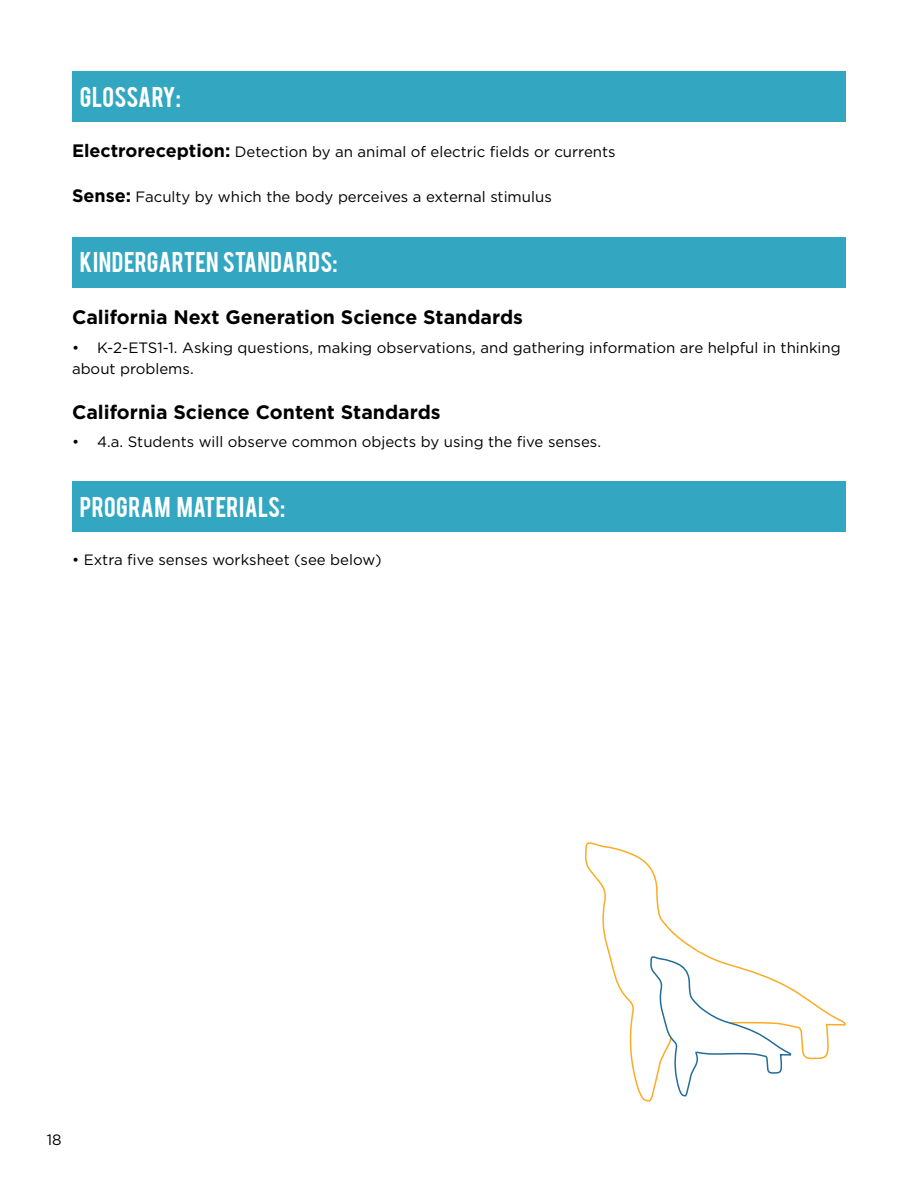
<style>
.page{position:relative;width:918px;height:1188px;background:#fff}
.page>*{position:absolute;margin:0;border:0;box-sizing:border-box;transform-origin:0 0}
.t1{font:22.5px "Bebas";letter-spacing:.015em;color:#fff}
.t2{font:700 19.5px "Gotham";color:#000}
.t3{font:15px/21px "Gotham";color:#000}
.s1{font-weight:700;font-size:18px}
</style>
<div class="page">
<div style="left:72px;top:237px;width:774px;height:51px;background:#33a7c1"></div>
<svg style="left:585px;top:842px;width:261px;height:260px"></svg>
<svg style="left:650px;top:892px;width:142px;height:205px"></svg>
<div style="left:72px;top:71px;width:774px;height:51px;background:#33a7c1"></div>
<div style="left:72px;top:482px;width:774px;height:50px;background:#33a7c1"></div>
<h1 class="t1" style="left:80px;top:80px;width:102px">GLOSSARY:</h1>
<p class="t3" style="left:72px;top:141px;width:545px"><span class="s1">Electroreception:</span> Detection by an animal of electric fields or currents</p>
<p class="t3" style="left:72px;top:186px;width:481px"><span class="s1">Sense:</span> Faculty by which the body perceives a external stimulus</p>
<h1 class="t1" style="left:80px;top:246px;width:259px">KINDERGARTEN STANDARDS:</h1>
<h2 class="t2" style="left:72px;top:306px;width:453px">California Next Generation Science Standards</h2>
<p class="t3" style="left:72px;top:337px;width:770px">• K-2-ETS1-1. Asking questions, making observations, and gathering information are helpful in thinking about problems.</p>
<h2 class="t2" style="left:72px;top:401px;width:370px">California Science Content Standards</h2>
<p class="t3" style="left:72px;top:431px;width:531px">• 4.a. Students will observe common objects by using the five senses.</p>
<h1 class="t1" style="left:80px;top:490px;width:207px">PROGRAM MATERIALS:</h1>
<p class="t3" style="left:72px;top:549px;width:311px">• Extra five senses worksheet (see below)</p>
<p class="t3" style="left:47px;top:1129px;width:16px">18</p>
</div>
